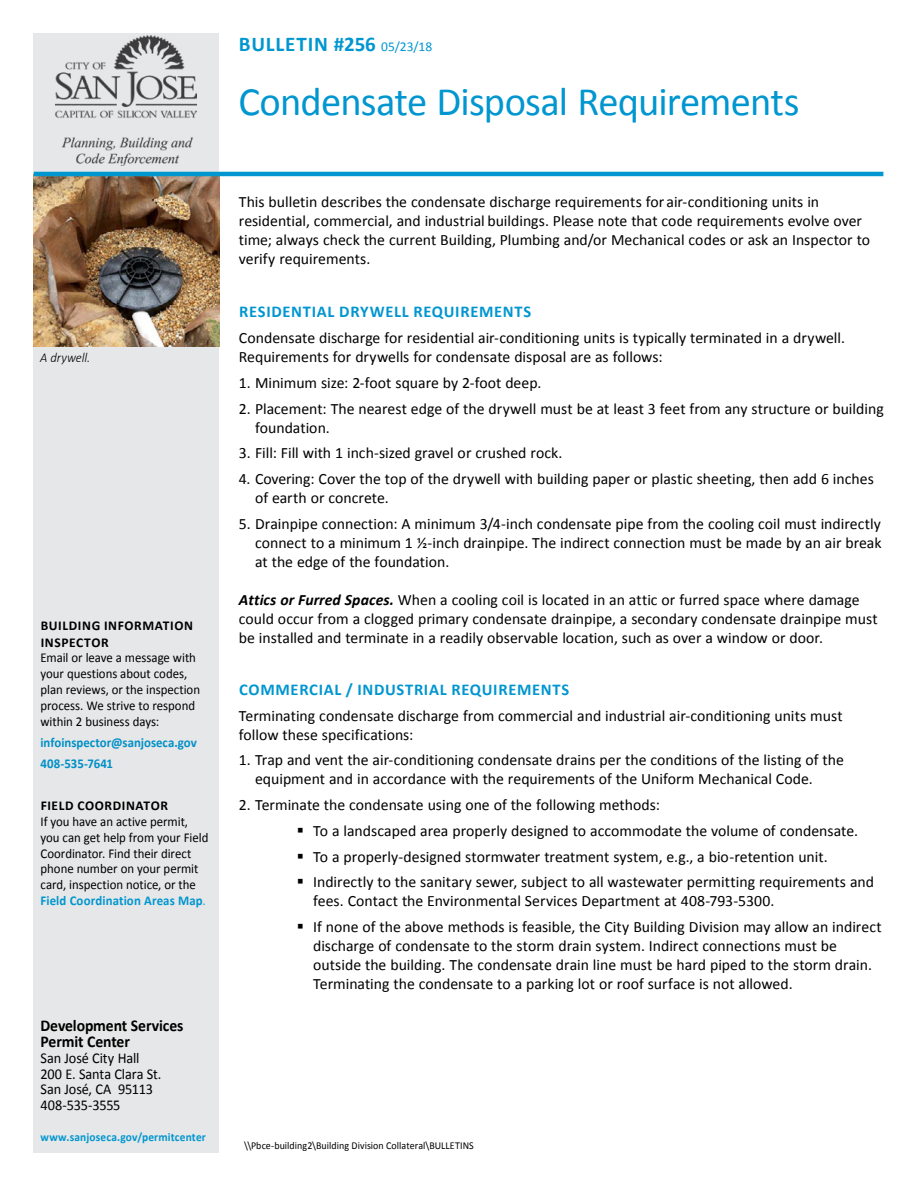
<style>
.page{position:relative;width:918px;height:1188px;background:#fff}
.page>*{position:absolute;margin:0;border:0;box-sizing:border-box;transform-origin:0 0}
.t1{font:40.5px "Calibri";letter-spacing:-.02em;color:#0096d0}
.BULLETIN{font:700 21px "Calibri";letter-spacing:.035em;color:#0096d0}
.Subhead_1{font:700 16.5px "Calibri";letter-spacing:.04em;color:#0096d0}
.Sidebar_Text{font:700 16.5px/15.8px "Calibri";letter-spacing:-.01em;color:#000;scale:.95 1}
.Body_Text{font:15.75px/19px "Calibri";color:#000}
.Sidebar_Text-2{font:15px/15.8px "Calibri";letter-spacing:-.01em;color:#000;scale:.95 1}
.Sidebar_Text-3{font:13.5px/15.9px "Calibri";letter-spacing:-.005em;color:#000;scale:.95 1}
.Sidebar_Header_9pt{font:700 13.5px/16.2px "Calibri";letter-spacing:.045em;color:#000}
.Sidebar_Text-4{font:700 13.5px "Calibri";color:#0090c7;scale:.95 1}
.Code_File_Location{font:italic 300 13.5px "Calibri";letter-spacing:-.005em;color:#000;scale:.95 1}
.Sidebar_Text-5{font:700 12px "Calibri";letter-spacing:.015em;color:#0096d0;scale:.95 1}
.Code_File_Location-2{font:10.5px "Calibri";letter-spacing:.005em;color:#000;scale:.95 1}
.s1{font-weight:700;color:#0096d0}
.s2{color:#00a4e3}
.s3{font-weight:400;font-size:13.5px}
.s4{font-weight:700;font-style:italic}
</style>
<div class="page">
<div style="left:33px;top:34px;width:186px;height:1097px;background:#e6e7e8"></div>
<img style="left:56px;top:35px;width:140px;height:131px">
<img style="left:34px;top:176px;width:185px;height:171px">
<hr style="left:34px;top:172px;width:849px;height:4px;background:#0096d0">
<p class="Code_File_Location" style="left:40px;top:349px;width:54px">A drywell.</p>
<p class="Sidebar_Header_9pt" style="left:41px;top:618px;width:154px">BUILDING INFORMATION<br>INSPECTOR</p>
<p class="Sidebar_Text-3" style="left:40px;top:650px;width:170px">Email or leave a message with your questions about codes, plan reviews, or the inspection process. We strive to respond within 2 business days:</p>
<p class="Sidebar_Text-4" style="left:40px;top:734px;width:166px">infoinspector@sanjoseca.gov</p>
<p class="Sidebar_Text-4" style="left:40px;top:755px;width:78px">408-535-7641</p>
<p class="Sidebar_Header_9pt" style="left:41px;top:798px;width:129px">FIELD COORDINATOR</p>
<p class="Sidebar_Text-3" style="left:40px;top:814px;width:178px">If you have an active permit, you can get help from your Field<br>Coordinator. Find their direct phone number on your permit card, inspection notice, or the<br><span class="s1">Field Coordination Areas Map</span><span class="s2">.</span></p>
<p class="Sidebar_Text" style="left:40px;top:1018px;width:152px">Development Services<br>Permit Center</p>
<p class="Sidebar_Text-2" style="left:40px;top:1050px;width:129px">San José City Hall<br>200 E. Santa Clara St.<br>San José, CA 95113<br>408-535-3555</p>
<p class="Sidebar_Text-5" style="left:40px;top:1129px;width:176px">www.sanjoseca.gov/permitcenter</p>
<p class="BULLETIN" style="left:239px;top:31px;width:195px">BULLETIN #256 <span class="s3">05/23/18</span></p>
<p class="t1" style="left:238px;top:76px;width:563px">Condensate Disposal Requirements</p>
<p class="Body_Text" style="left:239px;top:193px;width:633px">This bulletin describes the condensate discharge requirements for air-conditioning units in residential, commercial, and industrial buildings. Please note that code requirements evolve over time; always check the current Building, Plumbing and/or Mechanical codes or ask an Inspector to verify requirements.</p>
<p class="Subhead_1" style="left:239px;top:301px;width:294px">RESIDENTIAL DRYWELL REQUIREMENTS</p>
<p class="Body_Text" style="left:239px;top:328px;width:608px">Condensate discharge for residential air-conditioning units is typically terminated in a drywell.<br>Requirements for drywells for condensate disposal are as follows:</p>
<p class="Body_Text" style="left:239px;top:373px;width:304px">1. Minimum size: 2-foot square by 2-foot deep.</p>
<p class="Body_Text" style="left:255px;top:399px;width:630px;text-indent:-16px">2. Placement: The nearest edge of the drywell must be at least 3 feet from any structure or building foundation.</p>
<p class="Body_Text" style="left:239px;top:444px;width:325px">3. Fill: Fill with 1 inch-sized gravel or crushed rock.</p>
<p class="Body_Text" style="left:255px;top:469px;width:620px;text-indent:-16px">4. Covering: Cover the top of the drywell with building paper or plastic sheeting, then add 6 inches of earth or concrete.</p>
<p class="Body_Text" style="left:255px;top:514px;width:628px;text-align:justify;text-indent:-16px">5. Drainpipe connection: A minimum 3/4-inch condensate pipe from the cooling coil must indirectly connect to a minimum 1 ½-inch drainpipe. The indirect connection must be made by an air break at the edge of the foundation.</p>
<p class="Body_Text" style="left:239px;top:590px;width:640px"><span class="s4">Attics or Furred Spaces.</span> When a cooling coil is located in an attic or furred space where damage could occur from a clogged primary condensate drainpipe, a secondary condensate drainpipe must be installed and terminate in a readily observable location, such as over a window or door.</p>
<p class="Subhead_1" style="left:239px;top:679px;width:332px">COMMERCIAL / INDUSTRIAL REQUIREMENTS</p>
<p class="Body_Text" style="left:239px;top:706px;width:605px">Terminating condensate discharge from commercial and industrial air-conditioning units must follow these specifications:</p>
<p class="Body_Text" style="left:255px;top:751px;width:590px;text-indent:-16px">1. Trap and vent the air-conditioning condensate drains per the conditions of the listing of the equipment and in accordance with the requirements of the Uniform Mechanical Code.</p>
<p class="Body_Text" style="left:239px;top:795px;width:423px">2. Terminate the condensate using one of the following methods:</p>
<p class="Body_Text" style="left:313px;top:821px;width:546px">To a landscaped area properly designed to accommodate the volume of condensate.</p>
<p class="Body_Text" style="left:313px;top:847px;width:516px">To a properly-designed stormwater treatment system, e.g., a bio-retention unit.</p>
<p class="Body_Text" style="left:313px;top:873px;width:562px">Indirectly to the sanitary sewer, subject to all wastewater permitting requirements and fees. Contact the Environmental Services Department at 408-793-5300.</p>
<p class="Body_Text" style="left:313px;top:917px;width:570px">If none of the above methods is feasible, the City Building Division may allow an indirect discharge of condensate to the storm drain system. Indirect connections must be outside the building. The condensate drain line must be hard piped to the storm drain.<br>Terminating the condensate to a parking lot or roof surface is not allowed.</p>
<p class="Code_File_Location-2" style="left:244px;top:1139px;width:243px">\\Pbce-building2\Building Division Collateral\BULLETINS</p>
</div>
